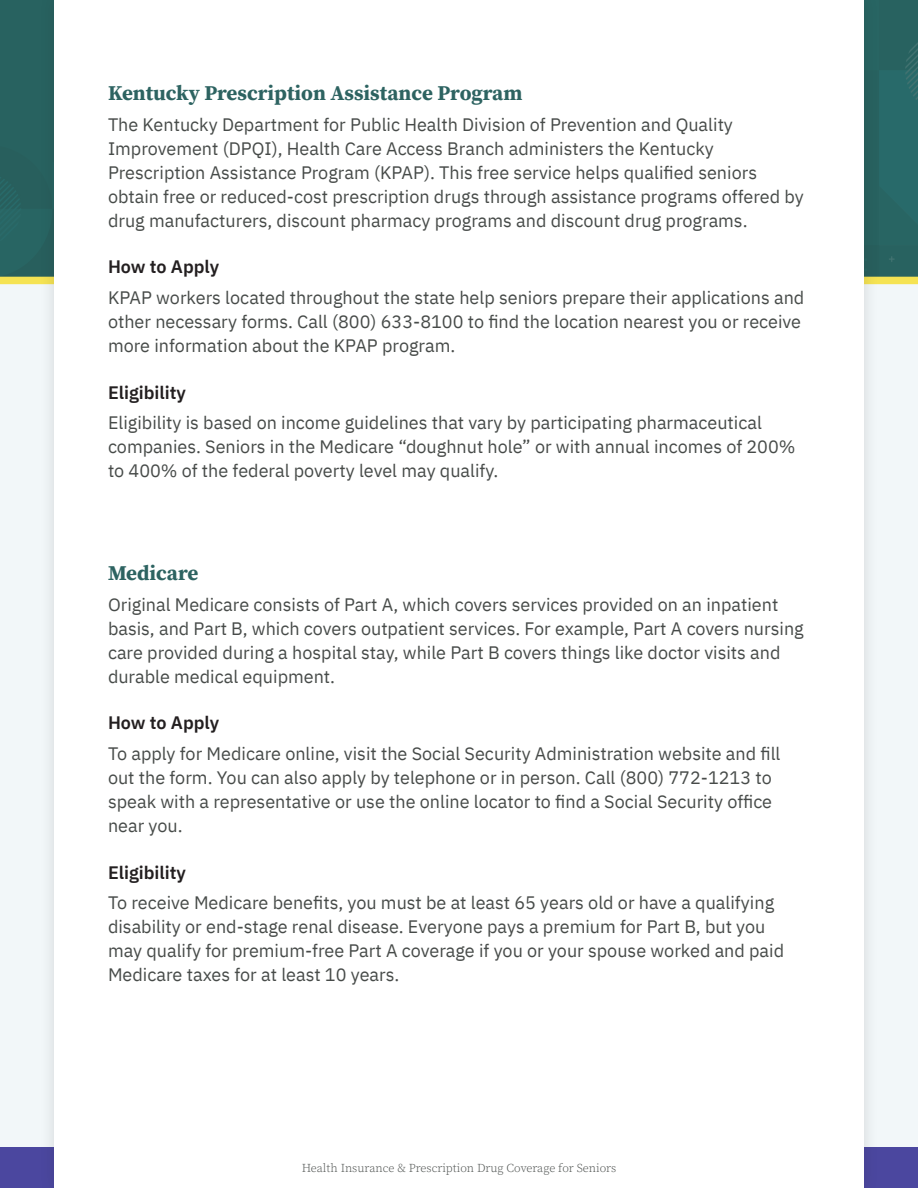
<style>
.page{position:relative;width:918px;height:1188px;background:#f2f7f9}
.page>*{position:absolute;margin:0;border:0;box-sizing:border-box;transform-origin:0 0}
.t1{font:700 21px "Source Serif Pro";color:#2d6361}
.t2{font:18px/24px "IBM Plex Sans";color:#474b49}
.t3{font:600 18px "IBM Plex Sans";color:#231f20}
.t4{font:300 12px "Source Serif Pro";color:#474b49}
</style>
<div class="page">
<div style="left:0;top:0;width:918px;height:280px;background:#2d6361"></div>
<div style="left:0;top:277px;width:918px;height:7px;background:#f5e353"></div>
<div style="left:0;top:1148px;width:918px;height:40px;background:#4b479f"></div>
<div style="left:39px;top:0;width:841px;height:1188px;background:#231f20;opacity:.15"></div>
<div style="left:54px;top:0;width:810px;height:1188px;background:#fff"></div>
<p class="t1" style="left:108px;top:79px;width:416px">Kentucky Prescription Assistance Program</p>
<p class="t2" style="left:108px;top:111px;width:697px">The Kentucky Department for Public Health Division of Prevention and Quality Improvement (DPQI), Health Care Access Branch administers the Kentucky Prescription Assistance Program (KPAP). This free service helps qualified seniors obtain free or reduced-cost prescription drugs through assistance programs offered by drug manufacturers, discount pharmacy programs and discount drug programs.</p>
<p class="t3" style="left:108px;top:253px;width:113px">How to Apply</p>
<p class="t2" style="left:108px;top:284px;width:698px">KPAP workers located throughout the state help seniors prepare their applications and other necessary forms. Call (800) 633-8100 to find the location nearest you or receive more information about the KPAP program.</p>
<p class="t3" style="left:108px;top:378px;width:80px">Eligibility</p>
<p class="t2" style="left:108px;top:409px;width:689px">Eligibility is based on income guidelines that vary by participating pharmaceutical companies. Seniors in the Medicare “doughnut hole” or with annual incomes of 200% to 400% of the federal poverty level may qualify.</p>
<p class="t1" style="left:108px;top:559px;width:92px">Medicare</p>
<p class="t2" style="left:108px;top:591px;width:697px">Original Medicare consists of Part A, which covers services provided on an inpatient basis, and Part B, which covers outpatient services. For example, Part A covers nursing care provided during a hospital stay, while Part B covers things like doctor visits and durable medical equipment.</p>
<p class="t3" style="left:108px;top:709px;width:113px">How to Apply</p>
<p class="t2" style="left:108px;top:740px;width:674px">To apply for Medicare online, visit the Social Security Administration website and fill out the form. You can also apply by telephone or in person. Call (800) 772-1213 to speak with a representative or use the online locator to find a Social Security office near you.</p>
<p class="t3" style="left:108px;top:858px;width:80px">Eligibility</p>
<p class="t2" style="left:108px;top:889px;width:678px">To receive Medicare benefits, you must be at least 65 years old or have a qualifying disability or end-stage renal disease. Everyone pays a premium for Part B, but you may qualify for premium-free Part A coverage if you or your spouse worked and paid Medicare taxes for at least 10 years.</p>
<p class="t4" style="left:302px;top:1160px;width:316px">Health Insurance &amp; Prescription Drug Coverage for Seniors</p>
</div>
